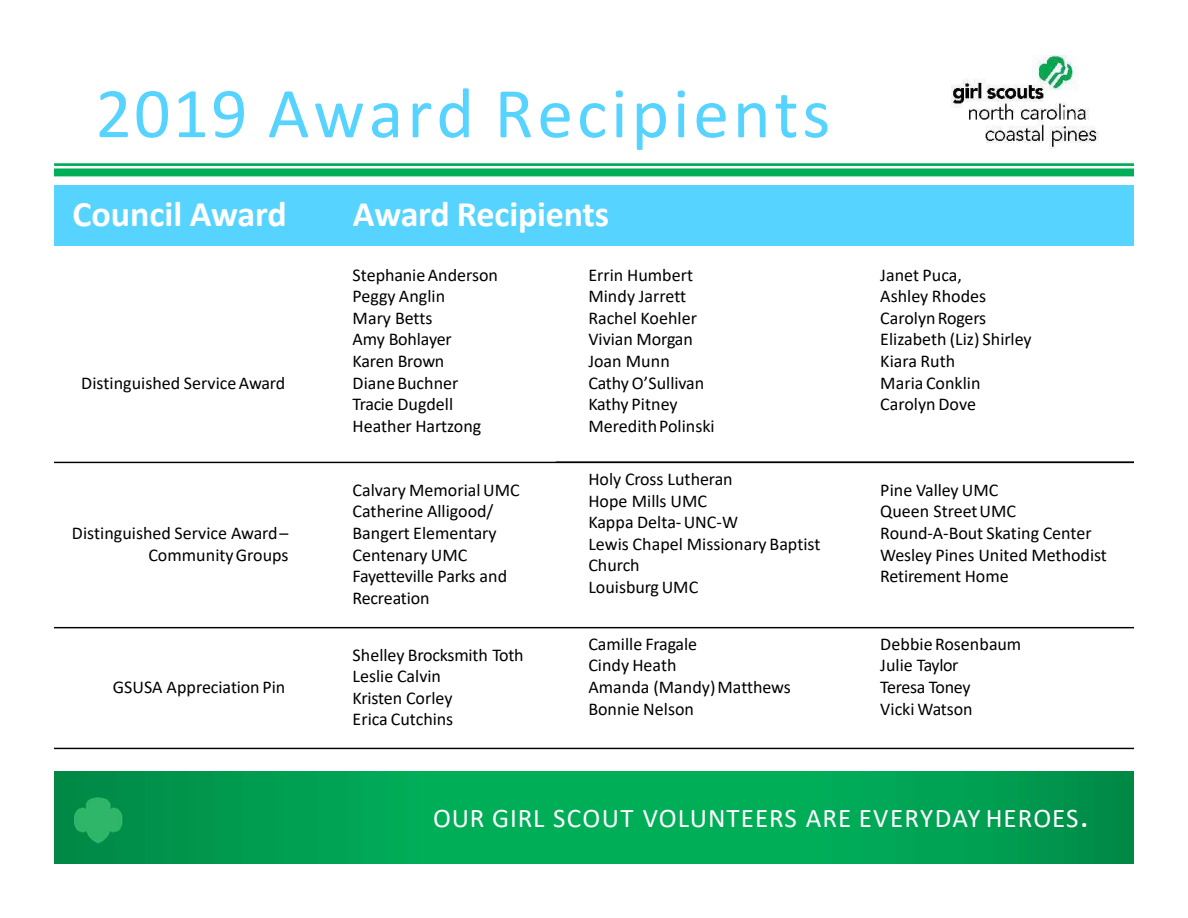
<style>
.page{position:relative;width:1188px;height:918px;background:#fff}
.page>*{position:absolute;margin:0;border:0;box-sizing:border-box;transform-origin:0 0}
.t1{font:72px "Calibri";letter-spacing:.05em;color:#56d4ff}
.t2{font:700 36px "Calibri";letter-spacing:-.005em;color:#fff}
.t3{font:27px "Calibri";letter-spacing:.04em;color:#fff}
.t4{font:18px/21.6px "Calibri";color:#000}
.s1{font-size:36px}
</style>
<div class="page">
<img style="left:54px;top:771px;width:1080px;height:93px">
<img style="left:74px;top:797px;width:50px;height:47px">
<hr style="left:54px;top:627px;width:1080px;height:1px;background:#000">
<hr style="left:54px;top:748px;width:1080px;height:1px;background:#000">
<hr style="left:54px;top:163px;width:1080px;height:3px;background:#00ae57">
<div style="left:54px;top:168px;width:1080px;height:8px;background:#00ae57"></div>
<img style="left:951px;top:56px;width:148px;height:92px">
<hr style="left:54px;top:462px;width:1080px;height:1px;background:#000">
<div style="left:54px;top:186px;width:1080px;height:60px;background:#56d4ff"></div>
<h1 class="t1" style="left:95px;top:63px;width:736px">2019 Award Recipients</h1>
<h2 class="t2" style="left:72px;top:189px;width:216px">Council Award</h2>
<h2 class="t2" style="left:353px;top:189px;width:258px">Award Recipients</h2>
<p class="t4" style="left:81px;top:371px;width:206px">Distinguished ServiceAward</p>
<p class="t4" style="left:72px;top:522px;width:218px;text-align:right">Distinguished Service Award–<br>CommunityGroups</p>
<p class="t4" style="left:113px;top:676px;width:174px">GSUSA Appreciation Pin</p>
<p class="t4" style="left:353px;top:263px;width:147px">StephanieAnderson<br>Peggy Anglin<br>Mary Betts<br>Amy Bohlayer<br>Karen Brown<br>DianeBuchner<br>Tracie Dugdell<br>Heather Hartzong</p>
<p class="t4" style="left:588px;top:263px;width:128px">Errin Humbert<br>Mindy Jarrett<br>Rachel Koehler<br>Vivian Morgan<br>Joan Munn<br>Cathy O’Sullivan<br>Kathy Pitney<br>MeredithPolinski</p>
<p class="t4" style="left:880px;top:263px;width:153px">Janet Puca,<br>Ashley Rhodes<br>CarolynRogers<br>Elizabeth (Liz) Shirley<br>Kiara Ruth<br>Maria Conklin<br>Carolyn Dove</p>
<p class="t4" style="left:353px;top:479px;width:169px">Calvary MemorialUMC<br>Catherine Alligood/<br>Bangert Elementary<br>Centenary UMC<br>Fayetteville Parks and<br>Recreation</p>
<p class="t4" style="left:588px;top:468px;width:234px">Holy Cross Lutheran<br>Hope Mills UMC<br>Kappa Delta-UNC-W<br>Lewis Chapel Missionary Baptist<br>Church<br>LouisburgUMC</p>
<p class="t4" style="left:880px;top:479px;width:228px">Pine Valley UMC<br>Queen StreetUMC<br>Round-A-Bout Skating Center<br>Wesley Pines United Methodist<br>Retirement Home</p>
<p class="t4" style="left:353px;top:643px;width:173px">Shelley Brocksmith Toth<br>Leslie Calvin<br>Kristen Corley<br>Erica Cutchins</p>
<p class="t4" style="left:588px;top:633px;width:204px">Camille Fragale<br>Cindy Heath<br>Amanda (Mandy)Matthews<br>Bonnie Nelson</p>
<p class="t4" style="left:880px;top:633px;width:142px">DebbieRosenbaum<br>Julie Taylor<br>Teresa Toney<br>Vicki Watson</p>
<h3 class="t3" style="left:433px;top:800px;width:657px">OUR GIRL SCOUT VOLUNTEERS ARE EVERYDAY HEROES<span class="s1">.</span></h3>
</div>
